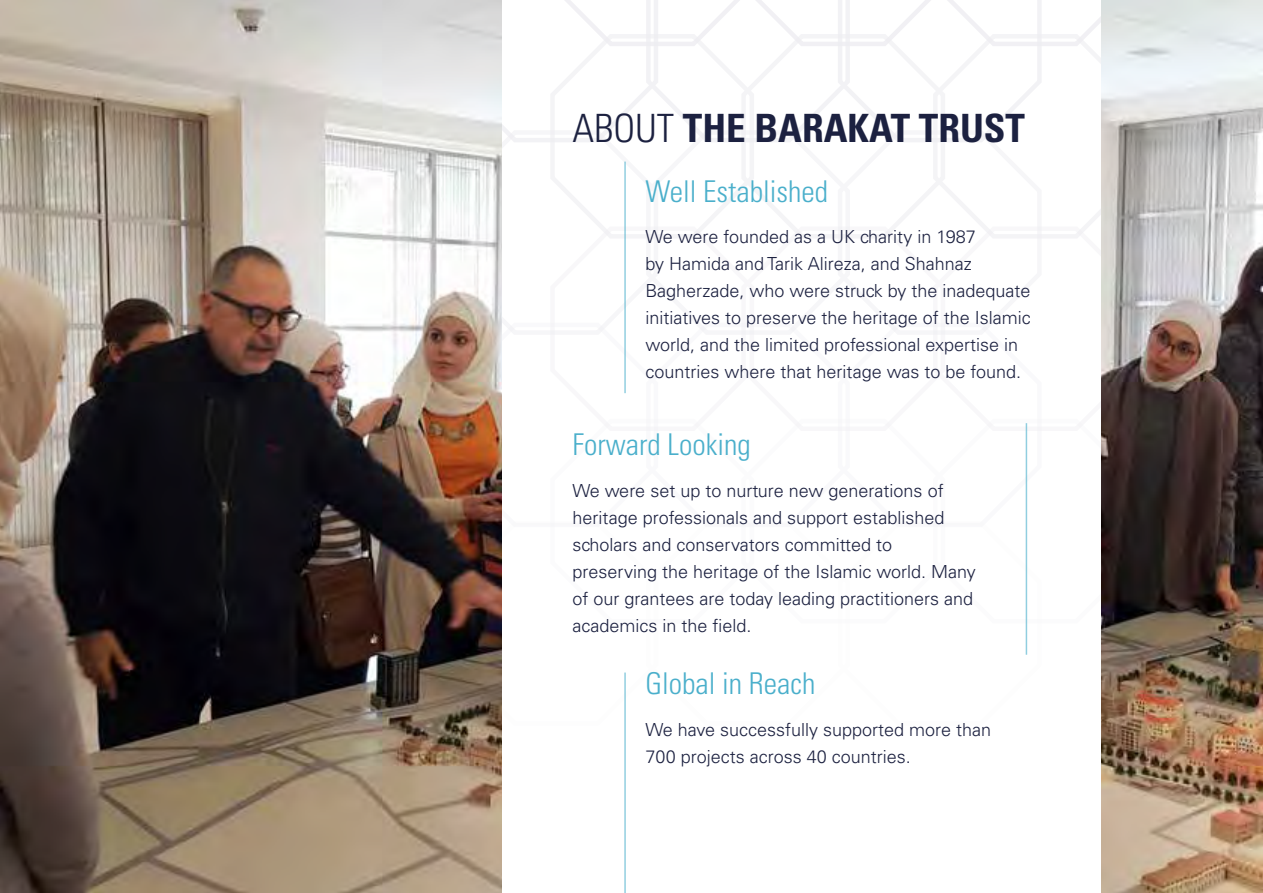
<style>
.page{position:relative;width:1263px;height:893px;background:#fff}
.page>*{position:absolute;margin:0;border:0;box-sizing:border-box;transform-origin:0 0}
.t1{font:700 condensed 39px "Univers LT Std";color:#1c2140}
.t2{font:300 condensed 30px "Univers LT Std";color:#4aafcb}
.t3{font:300 18px/27px "Univers LT Std";color:#1c2140}
.s1{font-weight:300}
</style>
<div class="page">
<svg style="left:502px;top:0;width:599px;height:655px"></svg>
<img style="left:0;top:0;width:502px;height:893px">
<img style="left:1101px;top:0;width:162px;height:893px">
<hr style="left:624px;top:162px;width:2px;height:231px;background:#4aafcb">
<hr style="left:624px;top:672px;width:2px;height:221px;background:#4aafcb">
<hr style="left:1026px;top:423px;width:1px;height:232px;background:#4aafcb">
<h1 class="t1" style="left:572px;top:104px;width:454px"><span class="s1">ABOUT</span> THE BARAKAT TRUST</h1>
<h2 class="t2" style="left:645px;top:173px;width:184px">Well Established</h2>
<p class="t3" style="left:645px;top:223px;width:387px">We were founded as a UK charity in 1987<br>by Hamida and Tarik Alireza, and Shahnaz Bagherzade, who were struck by the inadequate initiatives to preserve the heritage of the Islamic world, and the limited professional expertise in countries where that heritage was to be found.</p>
<h2 class="t2" style="left:572px;top:427px;width:180px">Forward Looking</h2>
<p class="t3" style="left:572px;top:477px;width:405px">We were set up to nurture new generations of heritage professionals and support established scholars and conservators committed to preserving the heritage of the Islamic world. Many of our grantees are today leading practitioners and academics in the field.</p>
<h2 class="t2" style="left:645px;top:666px;width:171px">Global in Reach</h2>
<p class="t3" style="left:645px;top:716px;width:347px">We have successfully supported more than<br>700 projects across 40 countries.</p>
</div>
